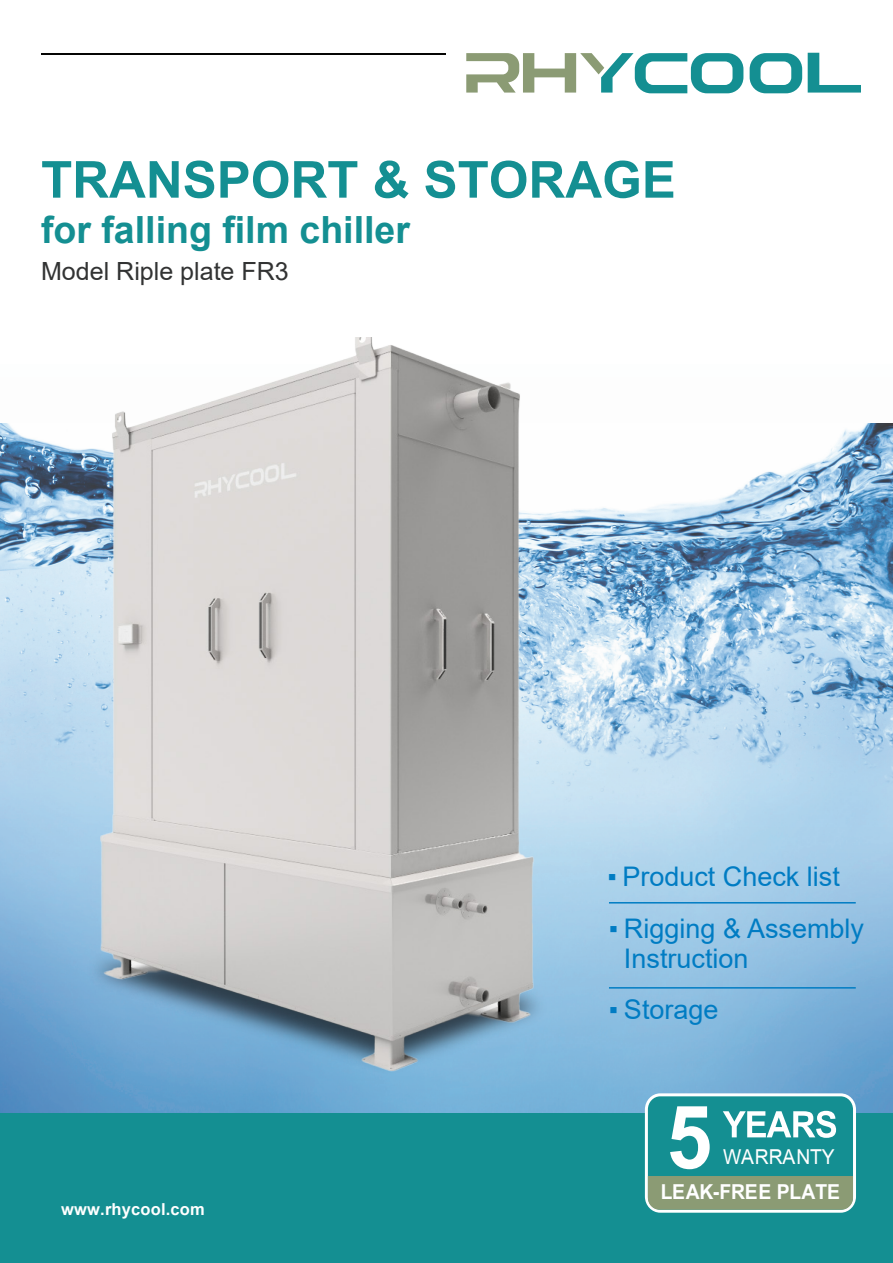
<style>
.page{position:relative;width:893px;height:1263px;background:#fff}
.page>*{position:absolute;margin:0;border:0;box-sizing:border-box;transform-origin:0 0}
.t1{font:700 87.6px "Arial";color:#fff;scale:.94 1}
.t2{font:700 55.95px "Browallia New";letter-spacing:-.015em;color:#fff;scale:.94 1}
.t3{font:700 51px "Arial";color:#148f92}
.t4{font:700 37.5px "Arial";color:#148f92}
.t5{font:700 31.5px "Browallia New";color:#fff;scale:.94 1}
.t6{font:31.5px "Browallia New";letter-spacing:-.005em;color:#fff;scale:.94 1}
.t7{font:27px/30px "Arial";color:#007cc3}
.t8{font:25.05px "Arial";color:#323333}
.t9{font:700 16.5px "Arial";letter-spacing:.01em;color:#fff}
</style>
<div class="page">
<div style="left:1px;top:1112px;width:892px;height:151px;background:#148f92"></div>
<img style="left:0;top:424px;width:893px;height:688px">
<svg style="left:645px;top:1093px;width:211px;height:120px"></svg>
<svg style="left:750px;top:53px;width:52px;height:40px"></svg>
<svg style="left:808px;top:53px;width:53px;height:40px"></svg>
<svg style="left:466px;top:53px;width:277px;height:40px"></svg>
<hr style="left:41px;top:53px;width:405px;height:2px;background:#050504">
<hr style="left:609px;top:902px;width:247px;height:1px;background:#007cc3">
<hr style="left:609px;top:987px;width:247px;height:1px;background:#007cc3">
<img style="left:77px;top:338px;width:480px;height:749px">
<h3 class="t3" style="left:41px;top:144px;width:636px">TRANSPORT &amp; STORAGE</h3>
<h3 class="t4" style="left:41px;top:203px;width:370px">for falling film chiller</h3>
<p class="t8" style="left:41px;top:254px;width:249px">Model Riple plate FR3</p>
<p class="t7" style="left:607px;top:861px;width:234px">▪ Product Check list</p>
<p class="t7" style="left:624px;top:913px;width:242px;text-indent:-15px">▪ Rigging &amp; Assembly<br>Instruction</p>
<p class="t7" style="left:609px;top:994px;width:111px">▪ Storage</p>
<p class="t9" style="left:61px;top:1198px;width:145px">www.rhycool.com</p>
<h1 class="t1" style="left:666px;top:1076px;width:50px">5</h1>
<h2 class="t2" style="left:723px;top:1088px;width:124px">YEARS</h2>
<p class="t6" style="left:723px;top:1137px;width:120px">WARRANTY</p>
<p class="t5" style="left:661px;top:1171px;width:192px">LEAK-FREE PLATE</p>
</div>
